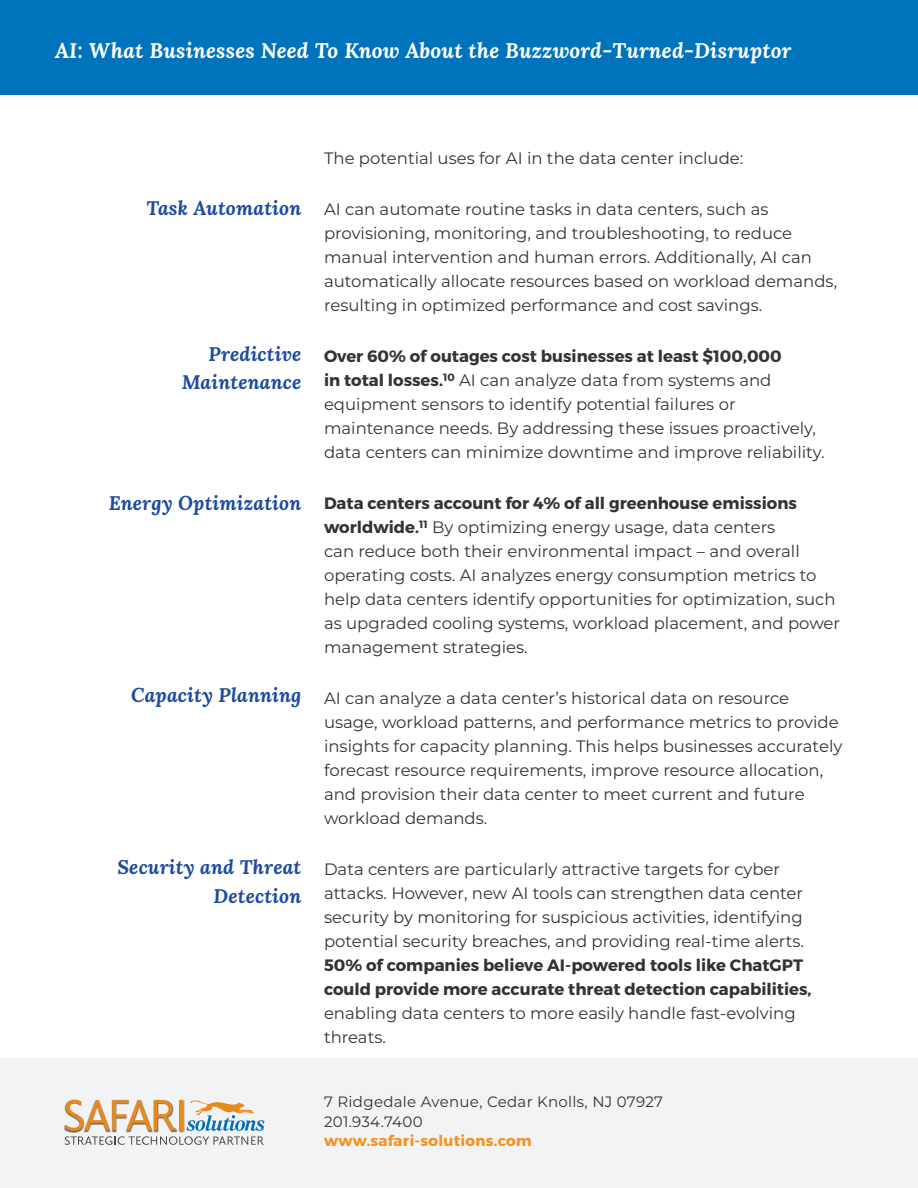
<style>
.page{position:relative;width:918px;height:1188px;background:#fff}
.page>*{position:absolute;margin:0;border:0;box-sizing:border-box;transform-origin:0 0}
.t1{font:italic 700 21px "Lora";letter-spacing:.01em;color:#fff}
.t2{font:italic 700 19.5px/28.5px "Lora";letter-spacing:.01em;color:#1d4ba0;text-align:right}
.t3{font:16.5px/24px "Montserrat";color:#333}
.t4{font:700 16.5px/24px "Montserrat";color:#333}
.t5{font:15px/19.5px "Montserrat";letter-spacing:.02em;color:#333}
.t6{font:700 15px "Montserrat";letter-spacing:.02em;color:#f7901e}
.s1{font-weight:700}
</style>
<div class="page">
<div style="left:0;top:0;width:918px;height:95px;background:#0073bd"></div>
<div style="left:0;top:1058px;width:918px;height:130px;background:#f2f3f4"></div>
<img style="left:64px;top:1099px;width:119px;height:32px">
<svg style="left:65px;top:1100px;width:199px;height:45px"></svg>
<p class="t1" style="left:55px;top:42px;width:738px">AI: What Businesses Need To Know About the Buzzword-Turned-Disruptor</p>
<p class="t2" style="left:146px;top:196px;width:156px">Task Automation</p>
<p class="t2" style="left:182px;top:342px;width:121px">Predictive<br>Maintenance</p>
<p class="t2" style="left:109px;top:491px;width:194px">Energy Optimization</p>
<p class="t2" style="left:131px;top:683px;width:172px">Capacity Planning</p>
<p class="t2" style="left:117px;top:855px;width:185px">Security and Threat<br>Detection</p>
<p class="t3" style="left:324px;top:146px;width:421px">The potential uses for AI in the data center include:</p>
<p class="t3" style="left:324px;top:197px;width:515px">AI can automate routine tasks in data centers, such as provisioning, monitoring, and troubleshooting, to reduce manual intervention and human errors. Additionally, AI can automatically allocate resources based on workload demands, resulting in optimized performance and cost savings.</p>
<p class="t3" style="left:324px;top:344px;width:502px"><span class="s1">Over 60% of outages cost businesses at least $100,000<br>in total losses.</span><sup>10</sup> AI can analyze data from systems and equipment sensors to identify potential failures or maintenance needs. By addressing these issues proactively, data centers can minimize downtime and improve reliability.</p>
<p class="t3" style="left:324px;top:491px;width:518px"><span class="s1">Data centers account for 4% of all greenhouse emissions worldwide.</span><sup>11</sup> By optimizing energy usage, data centers<br>can reduce both their environmental impact – and overall operating costs. AI analyzes energy consumption metrics to help data centers identify opportunities for optimization, such as upgraded cooling systems, workload placement, and power management strategies.</p>
<p class="t3" style="left:324px;top:686px;width:520px">AI can analyze a data center’s historical data on resource usage, workload patterns, and performance metrics to provide insights for capacity planning. This helps businesses accurately forecast resource requirements, improve resource allocation, and provision their data center to meet current and future workload demands.</p>
<p class="t3" style="left:324px;top:857px;width:482px">Data centers are particularly attractive targets for cyber attacks. However, new AI tools can strengthen data center security by monitoring for suspicious activities, identifying potential security breaches, and providing real-time alerts.</p>
<p class="t4" style="left:324px;top:953px;width:489px">50% of companies believe AI-powered tools like ChatGPT could provide more accurate threat detection capabilities,</p>
<p class="t3" style="left:324px;top:1001px;width:473px">enabling data centers to more easily handle fast-evolving threats.</p>
<p class="t5" style="left:324px;top:1093px;width:341px">7 Ridgedale Avenue, Cedar Knolls, NJ 07927<br>201.934.7400</p>
<p class="t6" style="left:324px;top:1134px;width:209px">www.safari-solutions.com</p>
</div>
